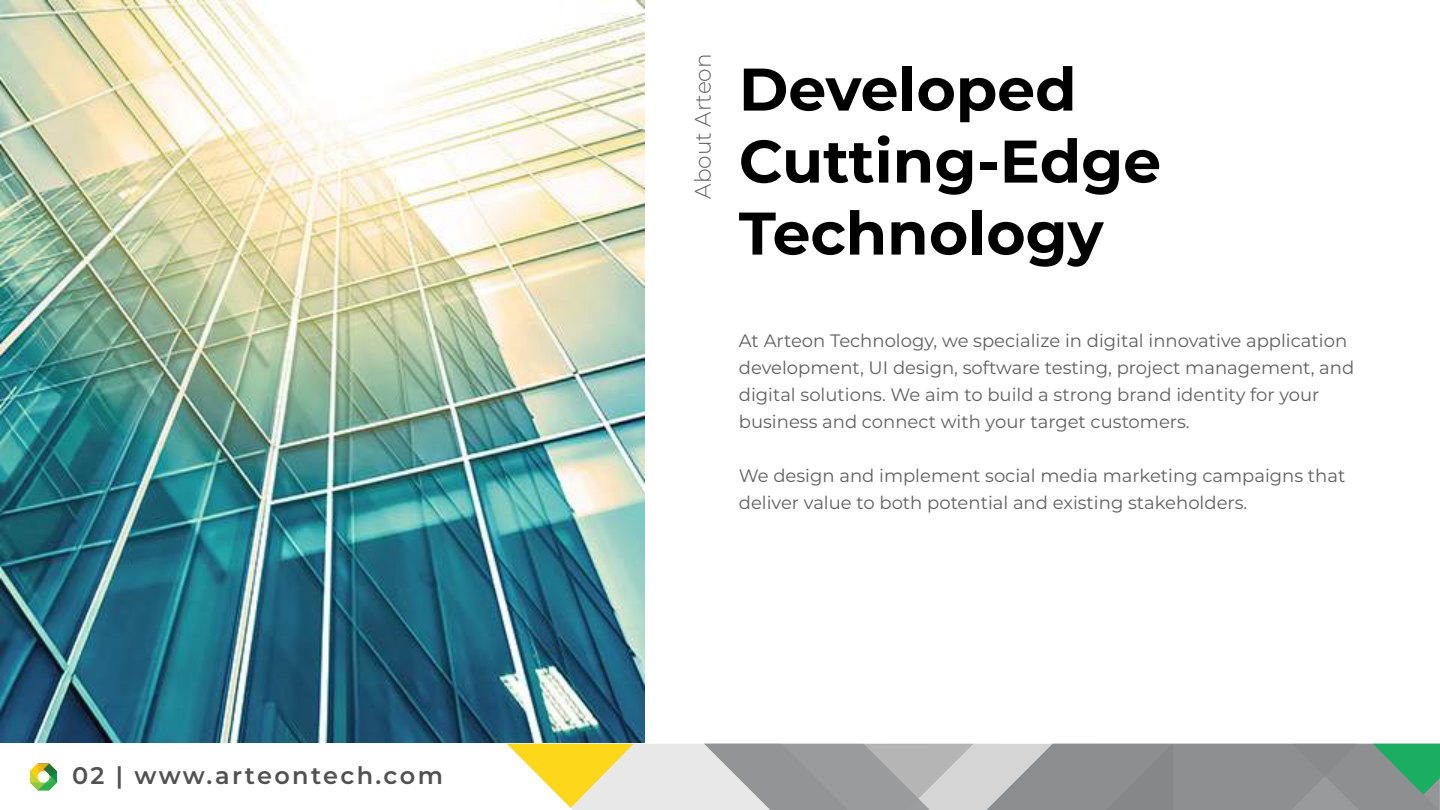
<style>
.page{position:relative;width:1440px;height:810px;background:#fff}
.page>*{position:absolute;margin:0;border:0;box-sizing:border-box;transform-origin:0 0}
.t1{font:700 60px/72px "Montserrat";color:#000}
.t2{font:600 24px "Montserrat";letter-spacing:.095em;color:#515151}
.t3{font:300 22.5px "Montserrat";color:#606060;scale:.96 1}
.t4{font:18px/27px "Montserrat";color:#606060}
</style>
<div class="page">
<img style="left:0;top:0;width:645px;height:742px">
<div style="left:618px;top:744px;width:86px;height:66px;background:#e8e8e9"></div>
<svg style="left:704px;top:744px;width:736px;height:66px;background:#989f9d"></svg>
<svg style="left:507px;top:744px;width:127px;height:64px"></svg>
<svg style="left:30px;top:763px;width:27px;height:27px"></svg>
<h2 class="t2" style="left:72px;top:758px;width:372px">02 | www.arteontech.com</h2>
<p class="t3" style="left:687px;top:199px;width:153px;rotate:-90deg">About Arteon</p>
<h1 class="t1" style="left:739px;top:50px;width:424px">Developed<br>Cutting-Edge<br>Technology</h1>
<p class="t4" style="left:739px;top:327px;width:617px">At Arteon Technology, we specialize in digital innovative application development, UI design, software testing, project management, and digital solutions. We aim to build a strong brand identity for your business and connect with your target customers.</p>
<p class="t4" style="left:739px;top:462px;width:608px">We design and implement social media marketing campaigns that deliver value to both potential and existing stakeholders.</p>
</div>
